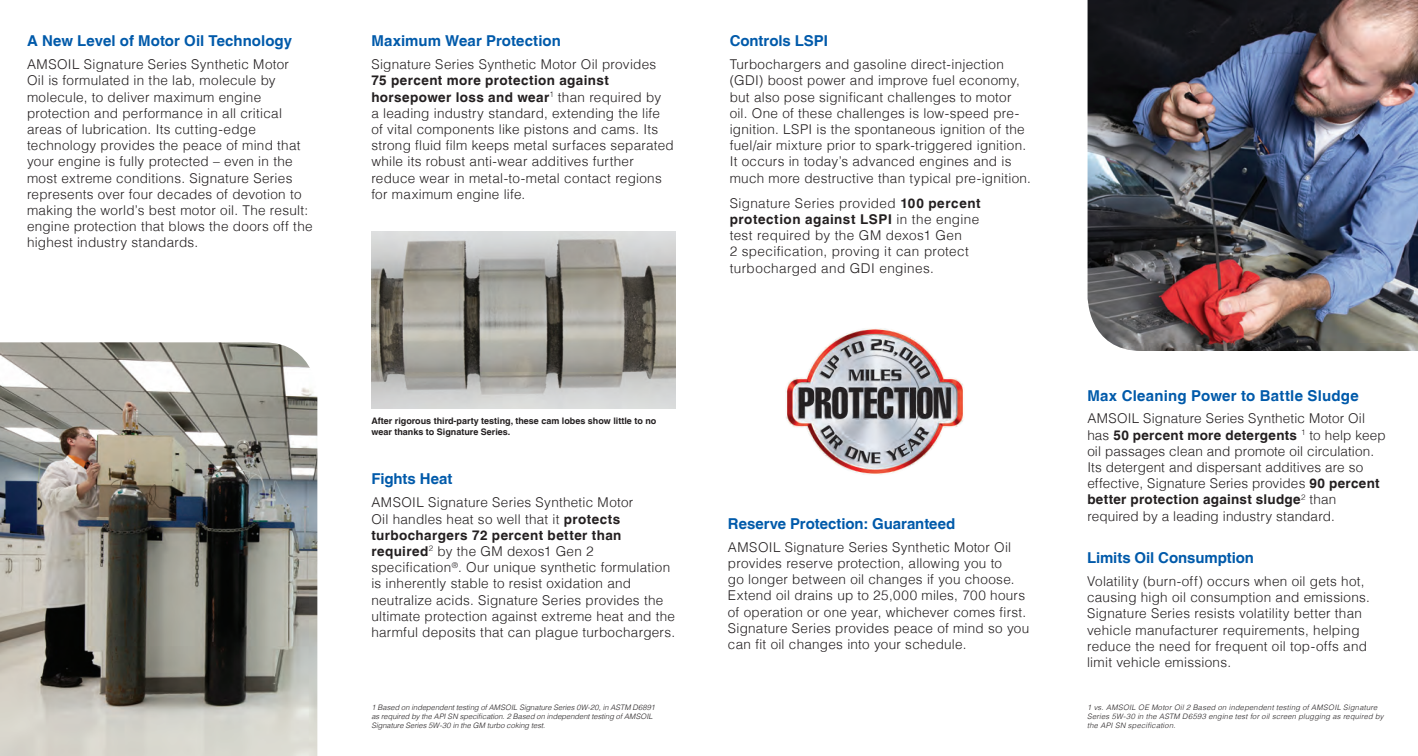
<style>
.page{position:relative;width:1418px;height:756px;background:#fff}
.page>*{position:absolute;margin:0;border:0;box-sizing:border-box;transform-origin:0 0}
.t1{font:700 15px "Helvetica LT";color:#015aaa}
.t2{font:300 13.5px/16.2px "Helvetica LT";letter-spacing:.02em;color:#231f20}
.t3{font:700 9px/10.5px "Helvetica LT";color:#231f20}
.t4{font:italic 300 7.5px/9px "Helvetica LT";letter-spacing:.015em;color:#231f20}
.t5{font:italic 300 7.5px/9px "Helvetica LT";letter-spacing:.035em;color:#231f20}
.s1{font-weight:700}
</style>
<div class="page">
<img style="left:0;top:342px;width:317px;height:414px">
<img style="left:371px;top:231px;width:304px;height:177px">
<img style="left:786px;top:328px;width:178px;height:147px">
<img style="left:1087px;top:0;width:331px;height:351px">
<p class="t1" style="left:27px;top:32px;width:267px">A New Level of Motor Oil Technology</p>
<p class="t2" style="left:27px;top:56px;width:287px">AMSOIL Signature Series Synthetic Motor<br>Oil is formulated in the lab, molecule by molecule, to deliver maximum engine protection and performance in all critical areas of lubrication. Its cutting-edge technology provides the peace of mind that your engine is fully protected – even in the most extreme conditions. Signature Series represents over four decades of devotion to making the world’s best motor oil. The result: engine protection that blows the doors off the highest industry standards.</p>
<p class="t1" style="left:371px;top:32px;width:191px">Maximum Wear Protection</p>
<p class="t2" style="left:371px;top:56px;width:286px">Signature Series Synthetic Motor Oil provides</p>
<p class="t2" style="left:371px;top:72px;width:304px"><span class="s1">75 percent more protection against horsepower loss and wear</span><sup>1</sup> than required by<br>a leading industry standard, extending the life of vital components like pistons and cams. Its strong fluid film keeps metal surfaces separated while its robust anti-wear additives further reduce wear in metal-to-metal contact regions for maximum engine life.</p>
<p class="t1" style="left:729px;top:32px;width:100px">Controls LSPI</p>
<p class="t2" style="left:729px;top:56px;width:303px">Turbochargers and gasoline direct-injection (GDI) boost power and improve fuel economy, but also pose significant challenges to motor oil. One of these challenges is low-speed pre&shy;ignition. LSPI is the spontaneous ignition of the fuel/air mixture prior to spark-triggered ignition.<br>It occurs in today’s advanced engines and is much more destructive than typical pre-ignition.</p>
<p class="t2" style="left:729px;top:195px;width:252px">Signature Series provided <span class="s1">100 percent protection against LSPI</span> in the engine test required by the GM dexos1 Gen<br>2 specification, proving it can protect turbocharged and GDI engines.</p>
<p class="t3" style="left:371px;top:416px;width:286px">After rigorous third-party testing, these cam lobes show little to no wear thanks to Signature Series.</p>
<p class="t1" style="left:371px;top:470px;width:82px">Fights Heat</p>
<p class="t2" style="left:371px;top:494px;width:305px">AMSOIL Signature Series Synthetic Motor<br>Oil handles heat so well that it <span class="s1">protects turbochargers 72 percent better than required</span><sup>2</sup> by the GM dexos1 Gen 2 specification<sup>®</sup>. Our unique synthetic formulation is inherently stable to resist oxidation and neutralize acids. Signature Series provides the ultimate protection against extreme heat and the harmful deposits that can plague turbochargers.</p>
<p class="t1" style="left:728px;top:514px;width:229px">Reserve Protection: Guaranteed</p>
<p class="t2" style="left:728px;top:539px;width:303px">AMSOIL Signature Series Synthetic Motor Oil provides reserve protection, allowing you to<br>go longer between oil changes if you choose.<br>Extend oil drains up to 25,000 miles, 700 hours of operation or one year, whichever comes first.<br>Signature Series provides peace of mind so you can fit oil changes into your schedule.</p>
<p class="t1" style="left:1087px;top:386px;width:273px">Max Cleaning Power to Battle Sludge</p>
<p class="t2" style="left:1087px;top:410px;width:300px">AMSOIL Signature Series Synthetic Motor Oil has <span class="s1">50 percent more detergents</span> <sup>1</sup> to help keep oil passages clean and promote oil circulation.<br>Its detergent and dispersant additives are so effective, Signature Series provides <span class="s1">90 percent better protection against sludge</span><sup>2</sup> than required by a leading industry standard.</p>
<p class="t1" style="left:1087px;top:549px;width:168px">Limits Oil Consumption</p>
<p class="t2" style="left:1087px;top:573px;width:284px">Volatility (burn-off) occurs when oil gets hot, causing high oil consumption and emissions.<br>Signature Series resists volatility better than vehicle manufacturer requirements, helping reduce the need for frequent oil top-offs and limit vehicle emissions.</p>
<p class="t4" style="left:371px;top:703px;width:285px">1 Based on independent testing of AMSOIL Signature Series 0W-20, in ASTM D6891 as required by the API SN specification. 2 Based on independent testing of AMSOIL<br>Signature Series 5W-30 in the GM turbo coking test.</p>
<p class="t5" style="left:1087px;top:703px;width:298px">1 vs. AMSOIL OE Motor Oil 2 Based on independent testing of AMSOIL Signature<br>Series 5W-30 in the ASTM D6593 engine test for oil screen plugging as required by the API SN specification.</p>
</div>
